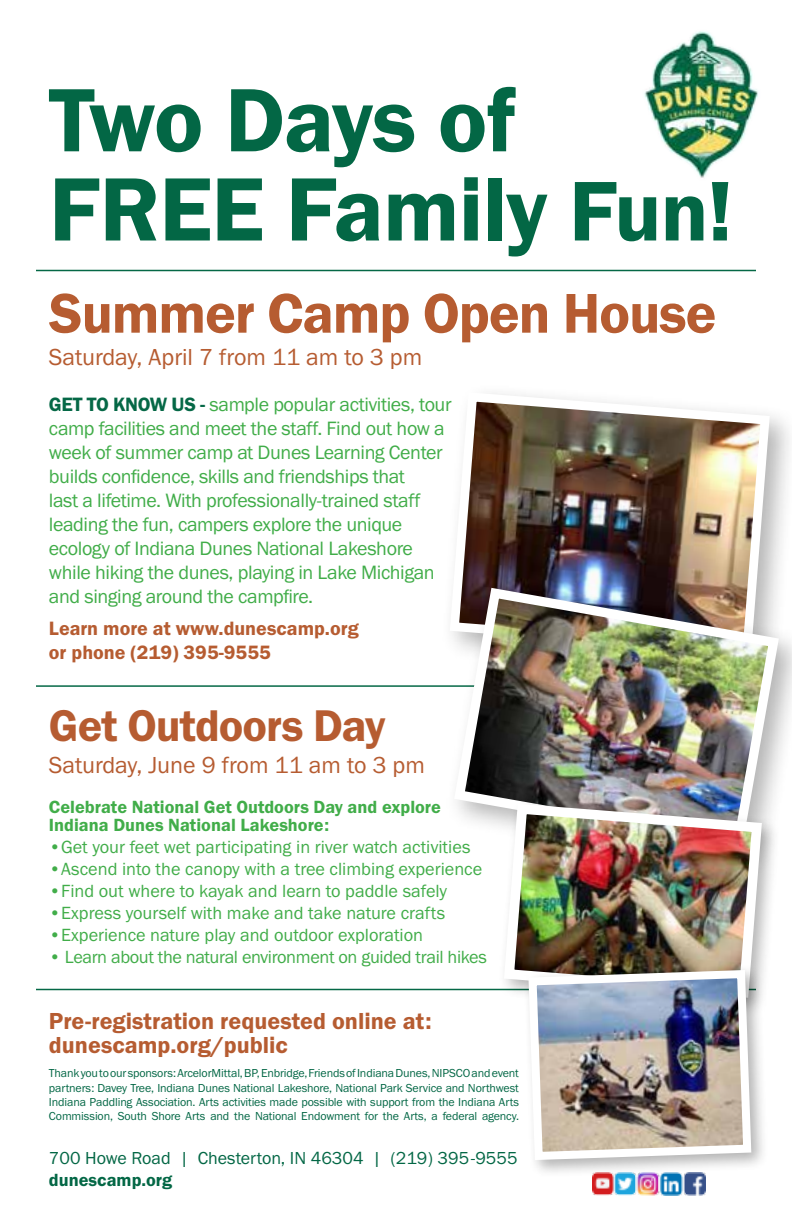
<style>
.page{position:relative;width:792px;height:1224px;background:#fff}
.page>*{position:absolute;margin:0;border:0;box-sizing:border-box;transform-origin:0 0}
.t1{font:93px/89.2px "Franklin Gothic URW Dem";letter-spacing:-.01em;color:#036745}
.t2{font:58px "Franklin Gothic URW Dem";letter-spacing:-.02em;color:#b65c31}
.t3{font:46px "Franklin Gothic URW Dem";letter-spacing:-.02em;color:#b65c31}
.t4{font:24px "Franklin Gothic URW Boo";color:#b65c31}
.t5{font:24px/24px "Franklin Gothic URW Dem";color:#b65c31}
.t6{font:20px/24px "Franklin Gothic URW Boo";letter-spacing:-.02em;color:#41ad49}
.t7{font:20px/24px "Franklin Gothic URW Dem";color:#b65c31}
.t8{font:18.2px "Franklin Gothic URW Boo";color:#41ad49}
.t9{font:18.2px/18px "Franklin Gothic URW Dem";color:#41ad49}
.t10{font:18.2px "Franklin Gothic URW Boo";letter-spacing:-.02em;color:#41ad49}
.t11{font:18.2px "Franklin Gothic URW Dem";color:#036745}
.t12{font:18px "Franklin Gothic URW Boo";color:#036745}
.t13{font:12px/14.4px "Franklin Gothic URW Boo";letter-spacing:-.01em;color:#036745;text-align:justify}
.s1{font-size:87.6px}
.s2{font-family:"Franklin Gothic URW Dem";color:#056846}
</style>
<div class="page">
<img style="left:644px;top:31px;width:114px;height:147px">
<img style="left:592px;top:1178px;width:114px;height:17px">
<hr style="left:36px;top:685px;width:720px;height:2px;background:#056846">
<div style="left:440px;top:382px;width:352px;height:303px;background:#000;opacity:.3"></div>
<img style="left:445px;top:388px;width:329px;height:190px">
<div style="left:444px;top:578px;width:348px;height:301px;background:#000;opacity:.3"></div>
<img style="left:449px;top:582px;width:335px;height:273px">
<hr style="left:36px;top:270px;width:720px;height:1px;background:#056846">
<hr style="left:36px;top:989px;width:720px;height:1px;background:#056846">
<div style="left:498px;top:797px;width:283px;height:220px;background:#000;opacity:.3"></div>
<img style="left:499px;top:799px;width:268px;height:204px">
<div style="left:523px;top:964px;width:246px;height:214px;background:#000;opacity:.3"></div>
<img style="left:524px;top:966px;width:231px;height:198px">
<h1 class="t1" style="left:49px;top:74px;width:686px">Two Days of<br>FREE Family <span class="s1">Fun!</span></h1>
<h2 class="t2" style="left:49px;top:278px;width:669px">Summer Camp Open House</h2>
<p class="t4" style="left:49px;top:342px;width:375px">Saturday, April 7 from 11 am to 3 pm</p>
<p class="t6" style="left:49px;top:392px;width:404px"><span class="s2">GET TO KNOW US -</span> sample popular activities, tour camp facilities and meet the staff. Find out how a week of summer camp at Dunes Learning Center builds confidence, skills and friendships that<br>last a lifetime. With professionally-trained staff leading the fun, campers explore the unique ecology of Indiana Dunes National Lakeshore while hiking the dunes, playing in Lake Michigan and singing around the campfire.</p>
<p class="t7" style="left:49px;top:616px;width:311px">Learn more at www.dunescamp.org or phone (219) 395-9555</p>
<h3 class="t3" style="left:49px;top:698px;width:338px">Get Outdoors Day</h3>
<p class="t4" style="left:49px;top:750px;width:377px">Saturday, June 9 from 11 am to 3 pm</p>
<p class="t9" style="left:49px;top:798px;width:394px">Celebrate National Get Outdoors Day and explore<br>Indiana Dunes National Lakeshore:</p>
<p class="t8" style="left:49px;top:836px;width:423px">•Get your feet wet participating in river watch activities</p>
<p class="t8" style="left:49px;top:858px;width:435px">•Ascend into the canopy with a tree climbing experience</p>
<p class="t8" style="left:49px;top:880px;width:400px">•Find out where to kayak and learn to paddle safely</p>
<p class="t8" style="left:49px;top:902px;width:398px">•Express yourself with make and take nature crafts</p>
<p class="t8" style="left:49px;top:923px;width:376px">•Experience nature play and outdoor exploration</p>
<p class="t10" style="left:49px;top:945px;width:440px">• Learn about the natural environment on guided trail hikes</p>
<p class="t5" style="left:49px;top:1008px;width:384px">Pre-registration requested online at: dunescamp.org/public</p>
<p class="t13" style="left:49px;top:1066px;width:472px">Thank you to our sponsors: ArcelorMittal, BP, Enbridge, Friends of Indiana Dunes, NIPSCO and event partners: Davey Tree, Indiana Dunes National Lakeshore, National Park Service and Northwest Indiana Paddling Association. Arts activities made possible with support from the Indiana Arts Commission, South Shore Arts and the National Endowment for the Arts, a federal agency.</p>
<p class="t12" style="left:49px;top:1147px;width:470px">700 Howe Road | Chesterton, IN 46304 | (219) 395 -9555</p>
<p class="t11" style="left:49px;top:1169px;width:125px">dunescamp.org</p>
</div>
